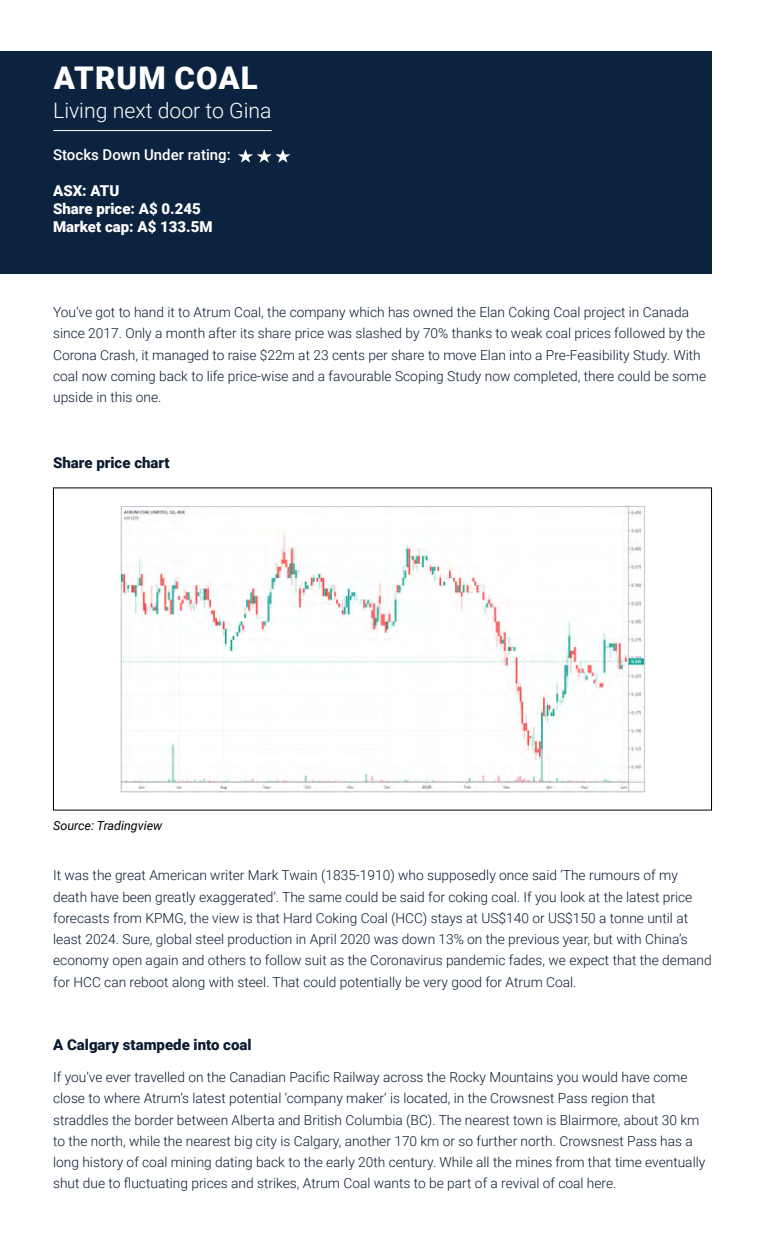
<style>
.page{position:relative;width:765px;height:1260px;background:#fff}
.page>*{position:absolute;margin:0;border:0;box-sizing:border-box;transform-origin:0 0}
.t1{font:900 31.25px "Roboto";letter-spacing:.035em;color:#fff}
.t2{font:300 21.25px "Roboto";color:#fff}
.t3{font:900 15px/18px "Roboto";color:#fff}
.t4{font:900 15px "Roboto";color:#0b1b31}
.t5{font:500 15px "Roboto";color:#fff}
.t6{font:300 13.75px/21.2px "Roboto";color:#0b1b31}
.t7{font:italic 12.5px "Roboto";color:#000}
</style>
<div class="page">
<div style="left:0;top:52px;width:712px;height:222px;background:#0c233f"></div>
<hr style="left:53px;top:130px;width:219px;height:1px;background:#fff">
<svg style="left:238px;top:149px;width:52px;height:14px"></svg>
<img style="left:120px;top:506px;width:526px;height:287px">
<h1 class="t1" style="left:54px;top:56px;width:206px">ATRUM COAL</h1>
<h2 class="t2" style="left:53px;top:96px;width:220px">Living next door to Gina</h2>
<p class="t5" style="left:53px;top:144px;width:179px">Stocks Down Under rating:</p>
<p class="t3" style="left:53px;top:181px;width:161px">ASX: ATU<br>Share price: A$ 0.245<br>Market cap: A$ 133.5M</p>
<p class="t6" style="left:53px;top:301px;width:655px">You’ve got to hand it to Atrum Coal, the company which has owned the Elan Coking Coal project in Canada since 2017. Only a month after its share price was slashed by 70% thanks to weak coal prices followed by the Corona Crash, it managed to raise $22m at 23 cents per share to move Elan into a Pre-Feasibility Study. With coal now coming back to life price-wise and a favourable Scoping Study now completed, there could be some upside in this one.</p>
<p class="t4" style="left:53px;top:452px;width:118px">Share price chart</p>
<p class="t7" style="left:53px;top:817px;width:111px">Source: Tradingview</p>
<p class="t6" style="left:53px;top:864px;width:660px">It was the great American writer Mark Twain (1835-1910) who supposedly once said ‘The rumours of my death have been greatly exaggerated’. The same could be said for coking coal. If you look at the latest price forecasts from KPMG, the view is that Hard Coking Coal (HCC) stays at US$140 or US$150 a tonne until at least 2024. Sure, global steel production in April 2020 was down 13% on the previous year, but with China’s economy open again and others to follow suit as the Coronavirus pandemic fades, we expect that the demand for HCC can reboot along with steel. That could potentially be very good for Atrum Coal.</p>
<p class="t4" style="left:53px;top:1034px;width:200px">A Calgary stampede into coal</p>
<p class="t6" style="left:53px;top:1066px;width:654px">If you’ve ever travelled on the Canadian Pacific Railway across the Rocky Mountains you would have come close to where Atrum’s latest potential ‘company maker’ is located, in the Crowsnest Pass region that straddles the border between Alberta and British Columbia (BC). The nearest town is Blairmore, about 30 km to the north, while the nearest big city is Calgary, another 170 km or so further north. Crowsnest Pass has a long history of coal mining dating back to the early 20th century. While all the mines from that time eventually shut due to fluctuating prices and strikes, Atrum Coal wants to be part of a revival of coal here.</p>
</div>
